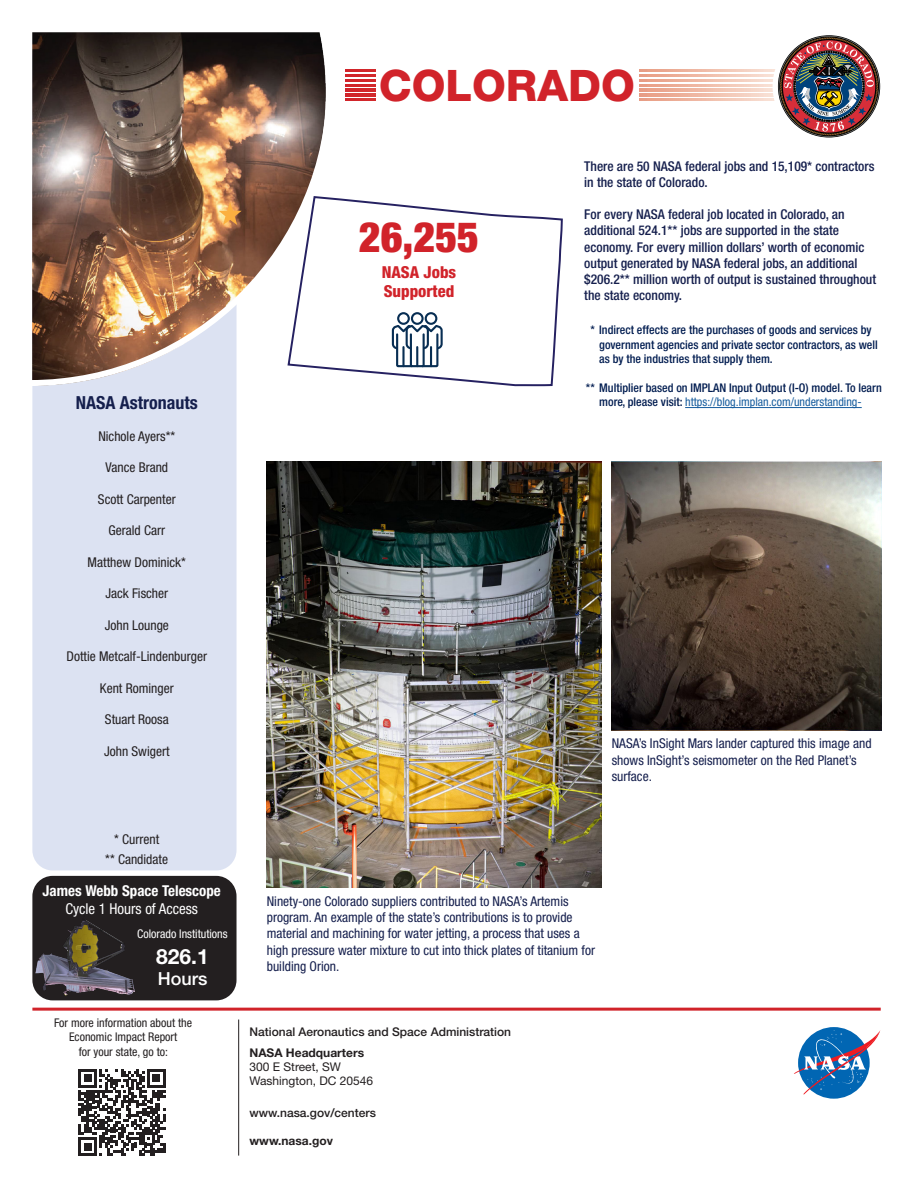
<style>
.page{position:relative;width:918px;height:1188px;background:#fff}
.page>*{position:absolute;margin:0;border:0;box-sizing:border-box;transform-origin:0 0}
.t1{font:800 43.5px "Helvetica Neue LT Std";color:#d1232a}
.No_bullet_line{font:900 condensed 42px "Helvetica Neue LT Std";color:#d1232a}
.No_bullet_line-2{font:700 21px "Helvetica Neue LT Std";color:#fff}
.t2{font:700 condensed 18px "Helvetica Neue LT Std";color:#151f4d}
.No_bullet_line-3{font:500 18px "Helvetica Neue LT Std";color:#fff}
.No_bullet_line-4{font:800 condensed 16.5px "Helvetica Neue LT Std";color:#d1232a}
.t3{font:700 condensed 15px "Helvetica Neue LT Std";color:#fff}
.t4{font:condensed 15px "Helvetica Neue LT Std";color:#fff}
.No_bullet_line-5{font:condensed 13.5px/16.2px "Helvetica Neue LT Std";color:#151f4d}
.t5{font:500 condensed 13.5px/16.2px "Helvetica Neue LT Std";color:#151f4d}
.t6{font:condensed 13.5px "Helvetica Neue LT Std";color:#231f20}
.t7{font:500 condensed 12px/14.4px "Helvetica Neue LT Std";color:#001c50}
.t8{font:condensed 12px/14.4px "Helvetica Neue LT Std";color:#231f20;text-align:center}
.t9{font:500 12px "Helvetica Neue LT Std";color:#231f20}
.t10{font:12px/14.4px "Helvetica Neue LT Std";color:#231f20}
.t11{font:700 12px "Helvetica Neue LT Std";color:#231f20}
.No_bullet_line-6{font:condensed 12px "Helvetica Neue LT Std";color:#fff}
.s1{font-weight:400;color:#175d9e}
</style>
<div class="page">
<div style="left:32px;top:876px;width:205px;height:124px;background:#231f20;border-radius:20px"></div>
<div style="left:32px;top:38px;width:205px;height:832px;background:#dce2f2;border-radius:20px"></div>
<hr style="left:32px;top:1008px;width:849px;height:3px;background:#d1232a">
<svg style="left:79px;top:1069px;width:87px;height:87px"></svg>
<img style="left:35px;top:920px;width:100px;height:80px">
<img style="left:32px;top:32px;width:294px;height:354px">
<svg style="left:798px;top:1027px;width:72px;height:72px"></svg>
<svg style="left:794px;top:1030px;width:86px;height:65px"></svg>
<svg style="left:346px;top:70px;width:429px;height:2px"></svg>
<svg style="left:346px;top:89px;width:427px;height:2px"></svg>
<svg style="left:346px;top:79px;width:427px;height:3px"></svg>
<svg style="left:346px;top:99px;width:429px;height:2px"></svg>
<svg style="left:346px;top:74px;width:428px;height:3px"></svg>
<svg style="left:346px;top:94px;width:428px;height:2px"></svg>
<svg style="left:346px;top:84px;width:427px;height:2px"></svg>
<div style="left:773px;top:30px;width:113px;height:113px;border:5px solid #fff;border-radius:50%"></div>
<hr style="left:238px;top:1020px;width:1px;height:136px;background:#231f20">
<svg style="left:286px;top:195px;width:277px;height:192px"></svg>
<hr style="left:685px;top:407px;width:177px;height:1px;background:#175d9e">
<div style="left:376px;top:68px;width:262px;height:36px;background:#fff"></div>
<div style="left:411px;top:312px;width:13px;height:13px;border:2px solid #082e53;border-radius:50%"></div>
<div style="left:425px;top:312px;width:12px;height:13px;border:2px solid #082e53;border-radius:50%"></div>
<div style="left:397px;top:312px;width:13px;height:13px;border:2px solid #082e53;border-radius:50%"></div>
<svg style="left:391px;top:321px;width:52px;height:47px"></svg>
<img style="left:779px;top:36px;width:100px;height:101px">
<svg style="left:219px;top:202px;width:23px;height:23px"></svg>
<img style="left:266px;top:462px;width:335px;height:426px">
<img style="left:612px;top:462px;width:269px;height:269px">
<p class="t2" style="left:76px;top:392px;width:123px">NASA Astronauts</p>
<p class="t6" style="left:98px;top:428px;width:78px">Nichole Ayers**</p>
<p class="t6" style="left:105px;top:460px;width:64px">Vance Brand</p>
<p class="t6" style="left:98px;top:491px;width:79px">Scott Carpenter</p>
<p class="t6" style="left:109px;top:523px;width:58px">Gerald Carr</p>
<p class="t6" style="left:88px;top:554px;width:100px">Matthew Dominick*</p>
<p class="t6" style="left:105px;top:586px;width:64px">Jack Fischer</p>
<p class="t6" style="left:105px;top:617px;width:66px">John Lounge</p>
<p class="t6" style="left:67px;top:649px;width:142px">Dottie Metcalf-Lindenburger</p>
<p class="t6" style="left:100px;top:680px;width:75px">Kent Rominger</p>
<p class="t6" style="left:105px;top:712px;width:65px">Stuart Roosa</p>
<p class="t6" style="left:104px;top:743px;width:67px">John Swigert</p>
<p class="t6" style="left:114px;top:832px;width:46px">* Current</p>
<p class="t6" style="left:105px;top:851px;width:64px">** Candidate</p>
<p class="t3" style="left:43px;top:882px;width:180px">James Webb Space Telescope</p>
<p class="t4" style="left:65px;top:900px;width:134px">Cycle 1 Hours of Access</p>
<p class="No_bullet_line-6" style="left:137px;top:927px;width:92px">Colorado Institutions</p>
<p class="No_bullet_line-2" style="left:156px;top:943px;width:54px">826.1</p>
<p class="No_bullet_line-3" style="left:158px;top:968px;width:51px">Hours</p>
<p class="t1" style="left:379px;top:59px;width:258px">COLORADO</p>
<p class="No_bullet_line" style="left:359px;top:211px;width:122px">26,255</p>
<p class="No_bullet_line-4" style="left:382px;top:262px;width:76px">NASA Jobs</p>
<p class="No_bullet_line-4" style="left:384px;top:281px;width:72px">Supported</p>
<p class="t5" style="left:584px;top:157px;width:292px">There are 50 NASA federal jobs and 15,109* contractors in the state of Colorado.</p>
<p class="t5" style="left:584px;top:206px;width:293px">For every NASA federal job located in Colorado, an additional 524.1** jobs are supported in the state economy. For every million dollars’ worth of economic output generated by NASA federal jobs, an additional $206.2** million worth of output is sustained throughout the state economy.</p>
<p class="t7" style="left:599px;top:323px;width:280px;text-indent:-9px">* Indirect effects are the purchases of goods and services by government agencies and private sector contractors, as well as by the industries that supply them.</p>
<p class="t7" style="left:586px;top:380px;width:297px;text-align:center">** Multiplier based on IMPLAN Input Output (I-O) model. To learn more, please visit: <span class="s1">https://blog.implan.com/understanding-</span></p>
<p class="No_bullet_line-5" style="left:612px;top:735px;width:261px">NASA’s InSight Mars lander captured this image and shows InSight’s seismometer on the Red Planet’s surface.</p>
<p class="No_bullet_line-5" style="left:267px;top:893px;width:330px">Ninety-one Colorado suppliers contributed to NASA’s Artemis program. An example of the state’s contributions is to provide material and machining for water jetting, a process that uses a high pressure water mixture to cut into thick plates of titanium for building Orion.</p>
<p class="t8" style="left:54px;top:1015px;width:139px">For more information about the<br>Economic Impact Report<br>for your state, go to:</p>
<p class="t9" style="left:249px;top:1024px;width:263px">National Aeronautics and Space Administration</p>
<p class="t11" style="left:249px;top:1045px;width:116px">NASA Headquarters</p>
<p class="t10" style="left:249px;top:1059px;width:125px">300 E Street, SW<br>Washington, DC 20546</p>
<p class="t9" style="left:249px;top:1106px;width:128px">www.nasa.gov/centers</p>
<p class="t11" style="left:249px;top:1134px;width:85px">www.nasa.gov</p>
</div>
